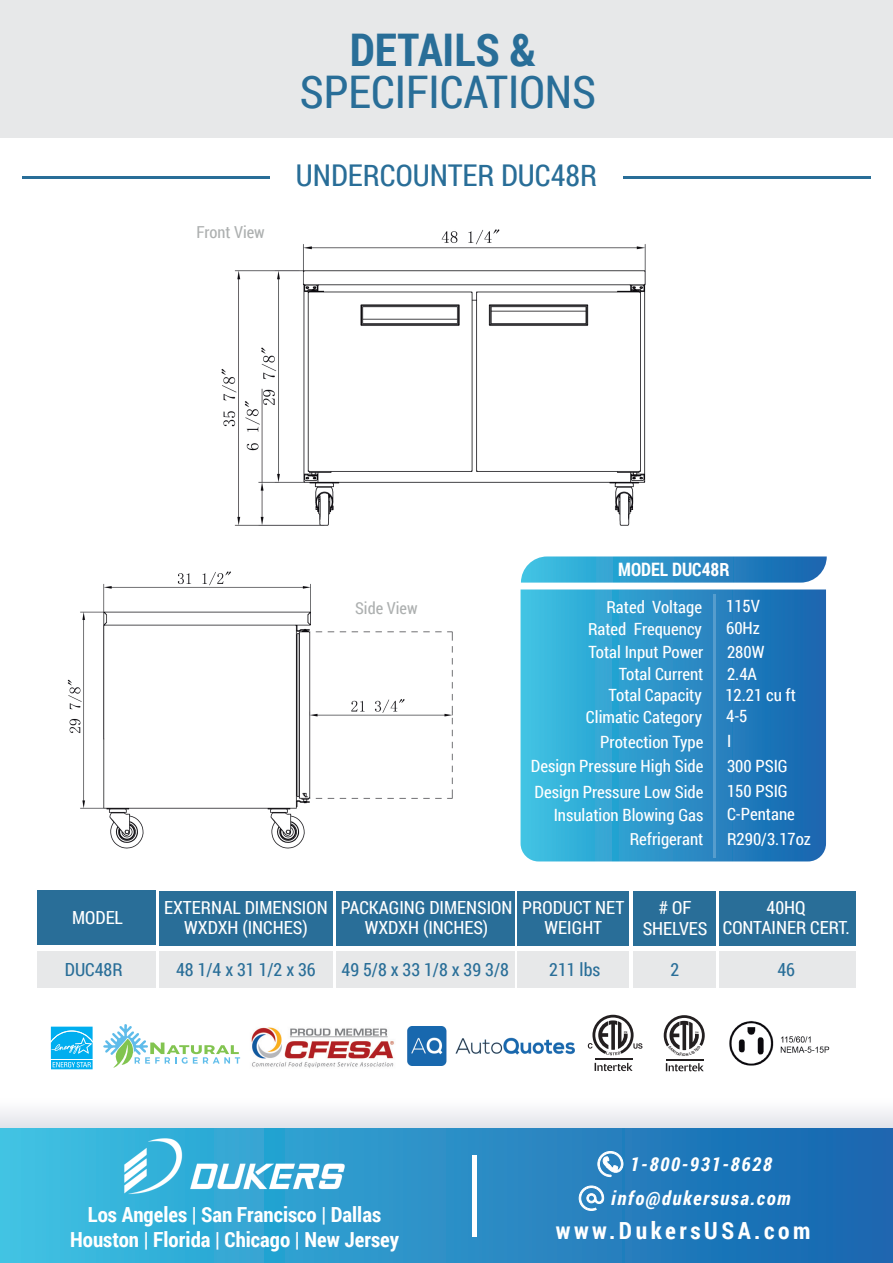
<style>
.page{position:relative;width:893px;height:1263px;background:#fff}
.page>*{position:absolute;margin:0;border:0;box-sizing:border-box;transform-origin:0 0}
.t1{font:45px "Roboto Condensed";color:#296e98}
.t2{font:700 45px "Roboto Condensed";color:#296e98}
.t3{font:30px "Roboto Condensed";color:#296e98}
.t4{font:700 23.55px "Roboto Condensed";letter-spacing:.15em;color:#fff}
.t5{font:700 20.85px/24.9px "Roboto Condensed";color:#fff;text-align:center}
.t6{font:italic 700 19.2px/33.9px "Roboto Condensed";letter-spacing:.08em;color:#fff;text-align:center}
.t7{font:700 18.45px "Roboto Condensed";color:#fff;scale:.96 1}
.t8{font:18px/20.7px "Roboto Condensed";color:#fff;text-align:center}
.t9{font:18px "Roboto Condensed";color:#296e98}
.t10{font:16.95px/25.3px "Roboto Condensed";color:#fff}
.t11{font:16.5px "Roboto Condensed";color:#adb0b0}
</style>
<div class="page">
<div style="left:0;top:1097px;width:893px;height:32px;background:linear-gradient(to bottom,#fff,#e1e3ea)"></div>
<div style="left:0;top:1128px;width:893px;height:135px;background:linear-gradient(to right,#3dc0e2,#1863ae)"></div>
<div style="left:472px;top:1155px;width:5px;height:82px;background:#fff"></div>
<svg style="left:597px;top:1151px;width:26px;height:26px"></svg>
<svg style="left:578px;top:1185px;width:26px;height:26px"></svg>
<img style="left:117px;top:1128px;width:235px;height:75px">
<div style="left:0;top:0;width:893px;height:138px;background:#e7e8e9"></div>
<hr style="left:23px;top:176px;width:247px;height:2px;background:#296e98">
<hr style="left:623px;top:176px;width:247px;height:2px;background:#296e98">
<div style="left:518px;top:891px;width:111px;height:55px;background:#296e98"></div>
<div style="left:159px;top:891px;width:174px;height:55px;background:#296e98"></div>
<div style="left:336px;top:891px;width:179px;height:55px;background:#296e98"></div>
<div style="left:159px;top:952px;width:174px;height:36px;background:#e7e8e9"></div>
<div style="left:336px;top:952px;width:179px;height:36px;background:#e7e8e9"></div>
<div style="left:518px;top:952px;width:111px;height:36px;background:#e7e8e9"></div>
<div style="left:38px;top:890px;width:118px;height:55px;background:#296e98"></div>
<div style="left:38px;top:951px;width:118px;height:36px;background:#e7e8e9"></div>
<div style="left:719px;top:891px;width:136px;height:55px;background:#296e98"></div>
<div style="left:719px;top:952px;width:136px;height:36px;background:#e7e8e9"></div>
<div style="left:633px;top:891px;width:83px;height:55px;background:#296e98"></div>
<div style="left:634px;top:952px;width:82px;height:36px;background:#e7e8e9"></div>
<svg style="left:521px;top:589px;width:305px;height:272px;background:#2b91c8"></svg>
<svg style="left:521px;top:556px;width:306px;height:27px;background:#3998cb"></svg>
<hr style="left:713px;top:594px;width:3px;height:264px;background:#fff">
<img style="left:221px;top:229px;width:425px;height:297px">
<img style="left:67px;top:571px;width:386px;height:278px">
<svg style="left:588px;top:1015px;width:54px;height:40px"></svg>
<svg style="left:595px;top:1063px;width:38px;height:8px"></svg>
<hr style="left:595px;top:1059px;width:38px;height:1px;background:#231f20">
<svg style="left:666px;top:1063px;width:38px;height:8px"></svg>
<hr style="left:666px;top:1059px;width:38px;height:1px;background:#231f20">
<svg style="left:103px;top:1024px;width:137px;height:44px"></svg>
<img style="left:407px;top:1027px;width:167px;height:39px">
<img style="left:729px;top:1021px;width:101px;height:45px">
<div style="left:50px;top:1025px;width:44px;height:35px;background:#a4e2f9"></div>
<svg style="left:50px;top:1027px;width:44px;height:43px;background:#39c0f2"></svg>
<img style="left:251px;top:1027px;width:143px;height:41px">
<svg style="left:664px;top:1015px;width:41px;height:36px"></svg>
<h1 class="t2" style="left:350px;top:18px;width:188px">DETAILS &amp;</h1>
<h1 class="t1" style="left:300px;top:61px;width:298px">SPECIFICATIONS</h1>
<p class="t11" style="left:196px;top:221px;width:70px">Front View</p>
<h2 class="t3" style="left:296px;top:154px;width:303px">UNDERCOUNTER DUC48R</h2>
<p class="t8" style="left:72px;top:907px;width:52px">MODEL</p>
<p class="t9" style="left:65px;top:957px;width:59px">DUC48R</p>
<p class="t11" style="left:355px;top:596px;width:64px">Side View</p>
<p class="t7" style="left:618px;top:556px;width:117px">MODEL DUC48R</p>
<p class="t10" style="left:606px;top:594px;width:97px">Rated Voltage</p>
<p class="t10" style="left:726px;top:593px;width:35px">115V</p>
<p class="t10" style="left:588px;top:639px;width:117px">Total Input Power</p>
<p class="t10" style="left:727px;top:638px;width:39px">280W</p>
<p class="t10" style="left:619px;top:661px;width:86px">Total Current</p>
<p class="t10" style="left:727px;top:660px;width:31px">2.4A</p>
<p class="t10" style="left:586px;top:704px;width:118px">Climatic Category</p>
<p class="t10" style="left:726px;top:703px;width:23px">4-5</p>
<p class="t10" style="left:588px;top:615px;width:116px">Rated Frequency</p>
<p class="t10" style="left:726px;top:615px;width:35px">60Hz</p>
<p class="t10" style="left:609px;top:682px;width:95px">Total Capacity</p>
<p class="t10" style="left:725px;top:681px;width:72px">12.21 cu ft</p>
<p class="t10" style="left:600px;top:728px;width:105px">Protection Type</p>
<p class="t10" style="left:727px;top:728px;width:6px">I</p>
<p class="t10" style="left:531px;top:753px;width:174px">Design Pressure High Side<br>Design Pressure Low Side</p>
<p class="t10" style="left:727px;top:752px;width:62px">300 PSIG</p>
<p class="t10" style="left:727px;top:778px;width:62px">150 PSIG</p>
<p class="t10" style="left:554px;top:802px;width:151px">Insulation Blowing Gas</p>
<p class="t10" style="left:727px;top:801px;width:69px">C-Pentane</p>
<p class="t10" style="left:630px;top:826px;width:75px">Refrigerant</p>
<p class="t10" style="left:727px;top:826px;width:86px">R290/3.17oz</p>
<p class="t8" style="left:164px;top:896px;width:165px">EXTERNAL DIMENSION<br>WXDXH (INCHES)</p>
<p class="t8" style="left:522px;top:896px;width:104px">PRODUCT NET<br>WEIGHT</p>
<p class="t9" style="left:176px;top:957px;width:141px">48 1/4 x 31 1/2 x 36</p>
<p class="t8" style="left:341px;top:896px;width:173px">PACKAGING DIMENSION<br>WXDXH (INCHES)</p>
<p class="t9" style="left:342px;top:957px;width:169px">49 5/8 x 33 1/8 x 39 3/8</p>
<p class="t9" style="left:549px;top:957px;width:53px">211 lbs</p>
<p class="t8" style="left:643px;top:896px;width:66px"># OF<br>SHELVES</p>
<p class="t9" style="left:670px;top:957px;width:10px">2</p>
<p class="t8" style="left:723px;top:896px;width:128px">40HQ<br>CONTAINER CERT.</p>
<p class="t9" style="left:777px;top:957px;width:19px">46</p>
<p class="t5" style="left:70px;top:1201px;width:330px">Los Angeles | San Francisco | Dallas<br>Houston | Florida | Chicago | New Jersey</p>
<p class="t6" style="left:611px;top:1146px;width:181px">1-800-931-8628 info@dukersusa.com</p>
<h3 class="t4" style="left:556px;top:1214px;width:256px">www.DukersUSA.com</h3>
</div>
